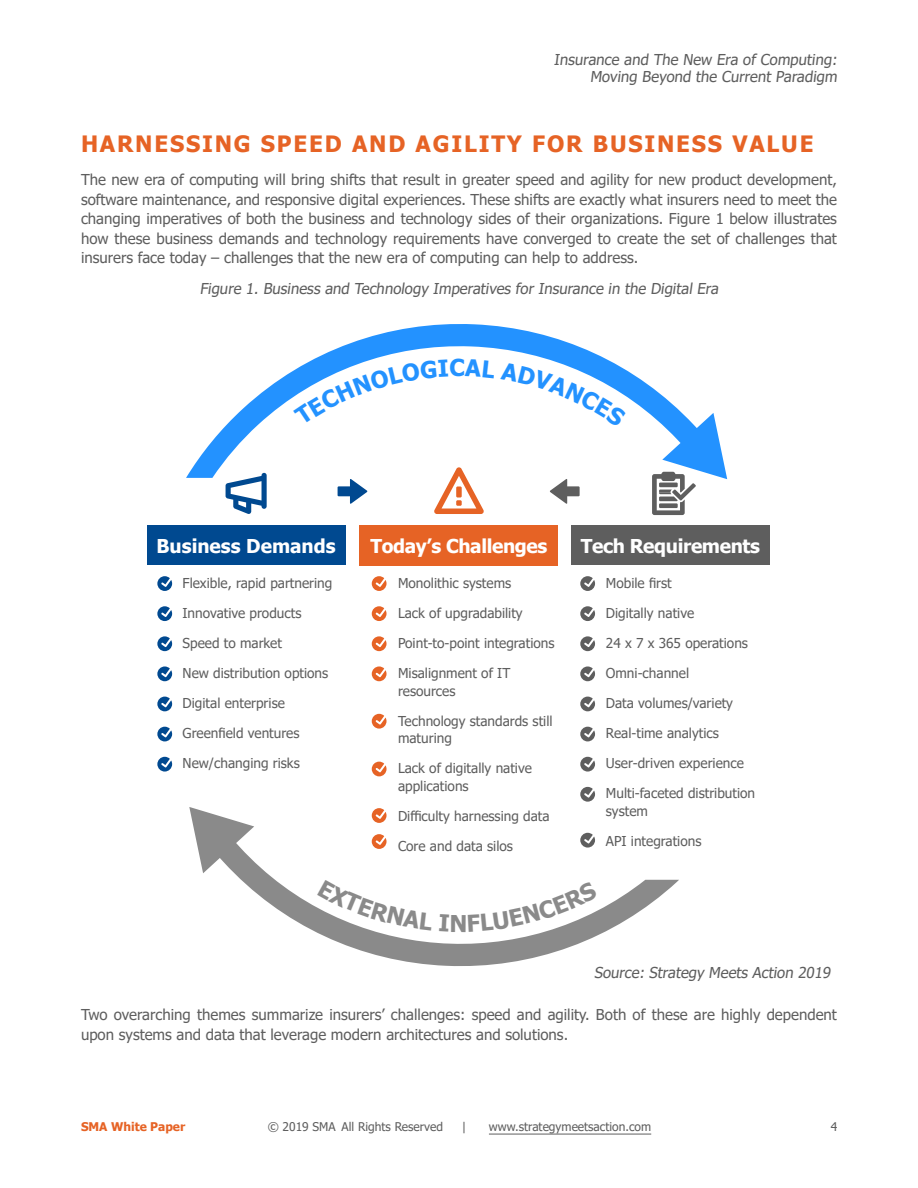
<style>
.page{position:relative;width:918px;height:1188px;background:#fff}
.page>*{position:absolute;margin:0;border:0;box-sizing:border-box;transform-origin:0 0}
.t1{font:700 23.1px "Tahoma";color:#2392ff}
.t2{font:700 23.1px "Tahoma";color:#8a8a8a}
.Document_Title{font:700 22.5px "Tahoma";letter-spacing:.08em;color:#e66325}
.Subheader{font:700 19.05px "Tahoma";letter-spacing:-.02em;color:#fff}
.Subheader-2{font:700 19.05px "Tahoma";color:#fff}
.Paragraph{font:15px/19.5px "Tahoma";color:#5e5e5e;text-align:right}
.Figure-Style{font:15px "Tahoma";color:#5e5e5e}
.Bullet_Text{font:13.65px/17.7px "Tahoma";color:#5e5e5e}
.t3{font:12px "Tahoma";color:#5e5e5e}
.t4{font:700 12px "Tahoma";color:#e66325}
</style>
<div class="page">
<hr style="left:489px;top:1134px;width:162px;height:1px;background:#5e5e5e">
<svg style="left:186px;top:324px;width:541px;height:155px"></svg>
<svg style="left:189px;top:807px;width:490px;height:159px"></svg>
<svg style="left:226px;top:473px;width:41px;height:41px"></svg>
<div style="left:147px;top:525px;width:198px;height:40px;background:#004990"></div>
<div style="left:571px;top:525px;width:199px;height:40px;background:#5e5e5e"></div>
<div style="left:360px;top:525px;width:198px;height:40px;background:#e66325"></div>
<svg style="left:372px;top:576px;width:15px;height:15px"></svg>
<svg style="left:157px;top:576px;width:15px;height:15px"></svg>
<svg style="left:157px;top:606px;width:15px;height:15px"></svg>
<svg style="left:157px;top:636px;width:15px;height:15px"></svg>
<svg style="left:157px;top:666px;width:15px;height:15px"></svg>
<svg style="left:157px;top:697px;width:15px;height:14px"></svg>
<svg style="left:157px;top:727px;width:15px;height:14px"></svg>
<svg style="left:157px;top:757px;width:15px;height:15px"></svg>
<svg style="left:372px;top:606px;width:15px;height:15px"></svg>
<svg style="left:372px;top:636px;width:15px;height:15px"></svg>
<svg style="left:372px;top:666px;width:15px;height:15px"></svg>
<svg style="left:372px;top:714px;width:15px;height:15px"></svg>
<svg style="left:372px;top:762px;width:15px;height:14px"></svg>
<svg style="left:372px;top:808px;width:15px;height:15px"></svg>
<svg style="left:372px;top:834px;width:15px;height:15px"></svg>
<svg style="left:580px;top:576px;width:15px;height:15px"></svg>
<svg style="left:580px;top:606px;width:15px;height:15px"></svg>
<svg style="left:580px;top:636px;width:15px;height:15px"></svg>
<svg style="left:580px;top:666px;width:15px;height:15px"></svg>
<svg style="left:580px;top:697px;width:15px;height:14px"></svg>
<svg style="left:580px;top:727px;width:15px;height:14px"></svg>
<svg style="left:580px;top:757px;width:15px;height:15px"></svg>
<svg style="left:580px;top:787px;width:15px;height:15px"></svg>
<svg style="left:580px;top:833px;width:15px;height:15px"></svg>
<svg style="left:652px;top:472px;width:44px;height:43px"></svg>
<svg style="left:434px;top:467px;width:50px;height:47px"></svg>
<svg style="left:338px;top:479px;width:29px;height:25px"></svg>
<svg style="left:550px;top:479px;width:30px;height:25px"></svg>
<svg style="left:293px;top:359px;width:155px;height:66px"></svg>
<svg style="left:465px;top:359px;width:30px;height:19px"></svg>
<svg style="left:501px;top:363px;width:126px;height:64px"></svg>
<svg style="left:317px;top:880px;width:116px;height:51px"></svg>
<svg style="left:439px;top:914px;width:10px;height:18px"></svg>
<svg style="left:468px;top:881px;width:130px;height:51px"></svg>
<p class="Paragraph" style="left:554px;top:53px;width:287px;line-height:16.5px">Insurance and The New Era of Computing:<br>Moving Beyond the Current Paradigm</p>
<p class="Document_Title" style="left:81px;top:128px;width:734px">HARNESSING SPEED AND AGILITY FOR BUSINESS VALUE</p>
<p class="Paragraph" style="left:81px;top:171px;width:758px;text-align:justify">The new era of computing will bring shifts that result in greater speed and agility for new product development, software maintenance, and responsive digital experiences. These shifts are exactly what insurers need to meet the changing imperatives of both the business and technology sides of their organizations. Figure 1 below illustrates how these business demands and technology requirements have converged to create the set of challenges that insurers face today – challenges that the new era of computing can help to address.</p>
<p class="Figure-Style" style="left:200px;top:278px;width:523px">Figure 1. Business and Technology Imperatives for Insurance in the Digital Era</p>
<p class="t1" style="left:449px;top:352px;width:17px">C</p>
<p class="Subheader-2" style="left:157px;top:532px;width:181px">Business Demands</p>
<p class="Bullet_Text" style="left:183px;top:575px;width:151px">Flexible, rapid partnering</p>
<p class="Bullet_Text" style="left:183px;top:605px;width:120px">Innovative products</p>
<p class="Bullet_Text" style="left:183px;top:635px;width:101px">Speed to market</p>
<p class="Bullet_Text" style="left:183px;top:665px;width:147px">New distribution options</p>
<p class="Bullet_Text" style="left:183px;top:695px;width:104px">Digital enterprise</p>
<p class="Bullet_Text" style="left:183px;top:725px;width:118px">Greenfield ventures</p>
<p class="Bullet_Text" style="left:183px;top:755px;width:119px">New/changing risks</p>
<p class="Subheader" style="left:371px;top:532px;width:178px">Today’s Challenges</p>
<p class="Bullet_Text" style="left:398px;top:575px;width:115px">Monolithic systems</p>
<p class="Bullet_Text" style="left:398px;top:605px;width:126px">Lack of upgradability</p>
<p class="Bullet_Text" style="left:398px;top:635px;width:158px">Point-to-point integrations</p>
<p class="Bullet_Text" style="left:398px;top:665px;width:114px">Misalignment of IT resources</p>
<p class="Bullet_Text" style="left:398px;top:713px;width:156px">Technology standards still maturing</p>
<p class="Bullet_Text" style="left:398px;top:760px;width:135px">Lack of digitally native applications</p>
<p class="Bullet_Text" style="left:398px;top:808px;width:153px">Difficulty harnessing data</p>
<p class="Bullet_Text" style="left:398px;top:838px;width:116px">Core and data silos</p>
<p class="t2" style="left:449px;top:907px;width:20px">N</p>
<p class="Subheader" style="left:581px;top:532px;width:181px">Tech Requirements</p>
<p class="Bullet_Text" style="left:606px;top:575px;width:67px">Mobile first</p>
<p class="Bullet_Text" style="left:606px;top:605px;width:90px">Digitally native</p>
<p class="Bullet_Text" style="left:606px;top:635px;width:144px">24 x 7 x 365 operations</p>
<p class="Bullet_Text" style="left:606px;top:665px;width:85px">Omni-channel</p>
<p class="Bullet_Text" style="left:606px;top:695px;width:129px">Data volumes/variety</p>
<p class="Bullet_Text" style="left:606px;top:725px;width:114px">Real-time analytics</p>
<p class="Bullet_Text" style="left:606px;top:755px;width:140px">User-driven experience</p>
<p class="Bullet_Text" style="left:606px;top:785px;width:151px">Multi-faceted distribution system</p>
<p class="Bullet_Text" style="left:606px;top:833px;width:97px">API integrations</p>
<p class="Figure-Style" style="left:594px;top:962px;width:241px">Source: Strategy Meets Action 2019</p>
<p class="Paragraph" style="left:81px;top:1006px;width:757px;text-align:left">Two overarching themes summarize insurers’ challenges: speed and agility. Both of these are highly dependent upon systems and data that leverage modern architectures and solutions.</p>
<p class="t4" style="left:81px;top:1118px;width:106px">SMA White Paper</p>
<p class="t3" style="left:268px;top:1119px;width:177px">© 2019 SMA All Rights Reserved</p>
<p class="t3" style="left:462px;top:1119px;width:6px">|</p>
<p class="t3" style="left:489px;top:1119px;width:164px">www.strategymeetsaction.com</p>
<p class="t3" style="left:831px;top:1119px;width:8px">4</p>
</div>
